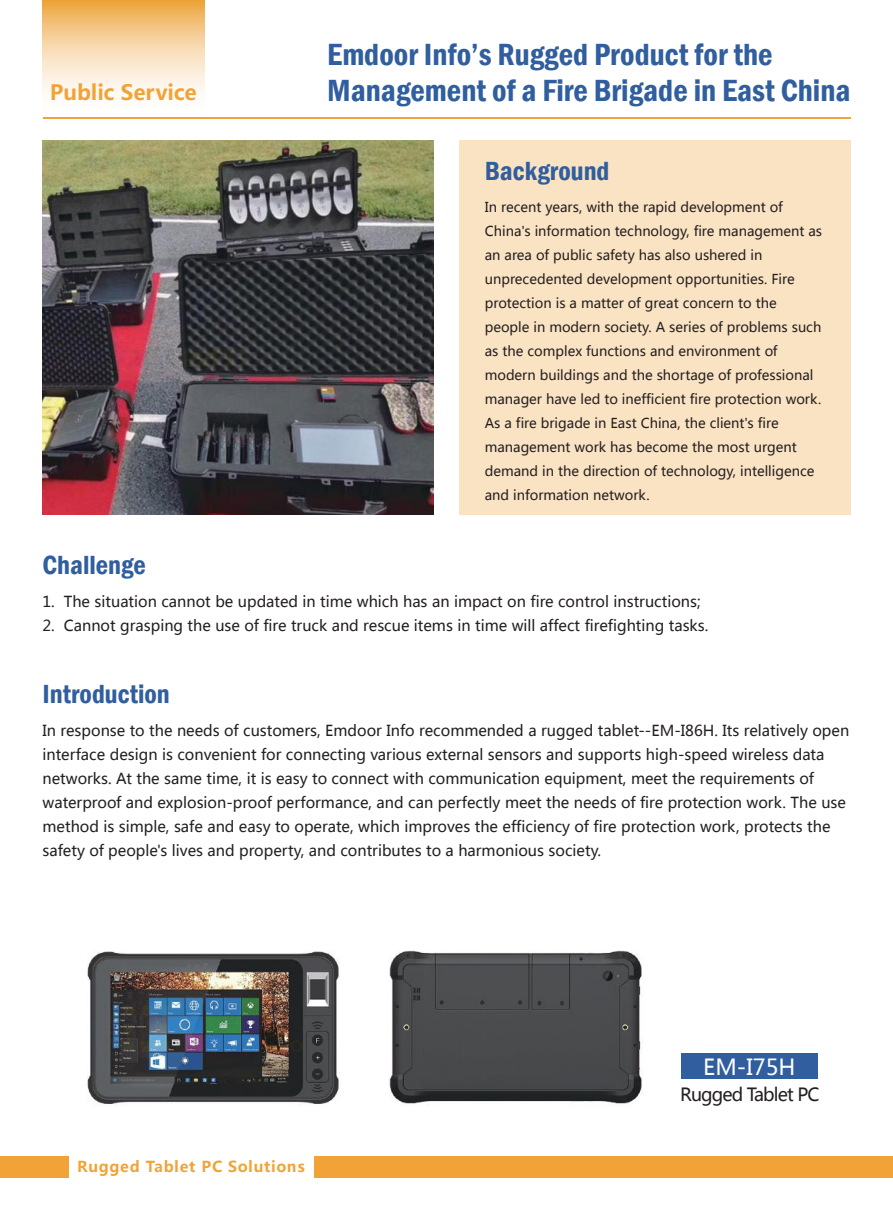
<style>
.page{position:relative;width:893px;height:1212px;background:#fff}
.page>*{position:absolute;margin:0;border:0;box-sizing:border-box;transform-origin:0 0}
.t1{font:600 condensed 31.5px "Franklin Gothic";color:#305e9e}
.t2{font:600 condensed 27px "Franklin Gothic";color:#305e9e}
.t3{font:22.05px "Microsoft Ya Hei";color:#fff}
.t4{font:700 21px "Microsoft Ya Hei";color:#f1a337}
.t5{font:18px "Microsoft Ya Hei";letter-spacing:-.05em;color:#241f1f}
.t6{font:15px/24px "Microsoft Ya Hei";color:#241f1f}
.t7{font:700 15px "Microsoft Ya Hei";letter-spacing:.05em;color:#f1a337}
.t8{font:13.5px/24px "Microsoft Ya Hei";color:#241f1f}
</style>
<div class="page">
<div style="left:681px;top:1053px;width:136px;height:25px;background:#305e9e"></div>
<svg style="left:43px;top:0;width:161px;height:95px;background:#f6d5a8"></svg>
<hr style="left:43px;top:117px;width:807px;height:2px;background:#f1a337">
<img style="left:43px;top:140px;width:391px;height:374px">
<div style="left:459px;top:140px;width:391px;height:374px;background:#fae3c3"></div>
<div style="left:315px;top:1157px;width:578px;height:21px;background:#f1a337"></div>
<div style="left:0;top:1157px;width:68px;height:21px;background:#f1a337"></div>
<img style="left:87px;top:951px;width:252px;height:153px">
<img style="left:389px;top:950px;width:254px;height:154px">
<h1 class="t1" style="left:327px;top:33px;width:447px">Emdoor Info’s Rugged Product for the</h1>
<h3 class="t4" style="left:50px;top:78px;width:148px">Public Service</h3>
<h1 class="t1" style="left:327px;top:69px;width:525px">Management of a Fire Brigade in East China</h1>
<h2 class="t2" style="left:485px;top:153px;width:126px">Background</h2>
<p class="t8" style="left:485px;top:194px;width:339px">In recent years, with the rapid development of China's information technology, fire management as an area of public safety has also ushered in unprecedented development opportunities. Fire protection is a matter of great concern to the people in modern society. A series of problems such as the complex functions and environment of modern buildings and the shortage of professional manager have led to inefficient fire protection work.<br>As a fire brigade in East China, the client's fire management work has become the most urgent demand in the direction of technology, intelligence and information network.</p>
<h2 class="t2" style="left:43px;top:547px;width:105px">Challenge</h2>
<p class="t6" style="left:43px;top:589px;width:660px">1. The situation cannot be updated in time which has an impact on fire control instructions;</p>
<p class="t6" style="left:43px;top:613px;width:667px">2. Cannot grasping the use of fire truck and rescue items in time will affect firefighting tasks.</p>
<h2 class="t2" style="left:43px;top:676px;width:129px">Introduction</h2>
<p class="t6" style="left:43px;top:718px;width:808px">In response to the needs of customers, Emdoor Info recommended a rugged tablet--EM-I86H. Its relatively open interface design is convenient for connecting various external sensors and supports high-speed wireless data networks. At the same time, it is easy to connect with communication equipment, meet the requirements of waterproof and explosion-proof performance, and can perfectly meet the needs of fire protection work. The use method is simple, safe and easy to operate, which improves the efficiency of fire protection work, protects the safety of people's lives and property, and contributes to a harmonious society.</p>
<p class="t7" style="left:77px;top:1156px;width:229px">Rugged Tablet PC Solutions</p>
<h3 class="t3" style="left:703px;top:1052px;width:94px">EM-I75H</h3>
<p class="t5" style="left:680px;top:1082px;width:141px">Rugged Tablet PC</p>
</div>
